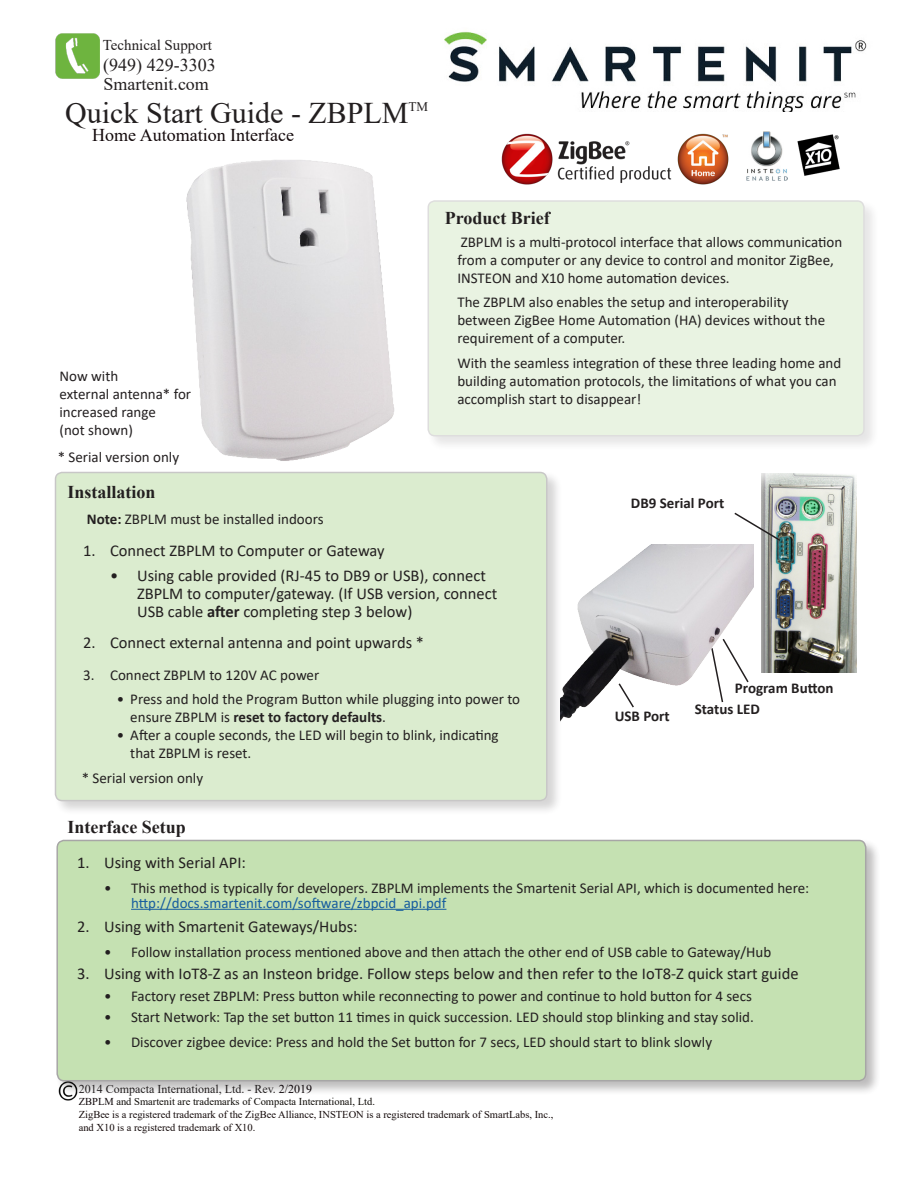
<style>
.page{position:relative;width:918px;height:1188px;background:#fff}
.page>*{position:absolute;margin:0;border:0;box-sizing:border-box;transform-origin:0 0}
.t1{font:30px "Times New Roman";color:#231f20}
.t2{font:700 18px "Times New Roman";color:#231f20}
.t3{font:18px "Times New Roman";color:#231f20}
.t4{font:18px "Times New Roman";color:#13090b}
.t5{font:16.5px/18px "Calibri";color:#231f20}
.t6{font:15px/18px "Calibri";color:#231f20}
.t7{font:700 15px "Calibri";color:#231f20}
.t8{font:15px "Times New Roman";color:#231f20}
.t9{font:13.05px "Times New Roman";color:#231f20}
.t10{font:12px "Times New Roman";color:#231f20}
.t11{font:10.5px/12.6px "Times New Roman";color:#140a0a}
.t12{font:10.5px "Times New Roman";color:#0e0b07}
.s1{font-weight:700}
.s2{color:#175d9e}
.s3{color:#0e0609}
.s4{color:#0e0608}
</style>
<div class="page">
<img style="left:444px;top:31px;width:423px;height:81px">
<div style="left:426px;top:199px;width:454px;height:252px;background:#231f20;opacity:.75"></div>
<div style="left:428px;top:201px;width:436px;height:235px;background:#e9f3e2;border-radius:7px"></div>
<div style="left:428px;top:200px;width:437px;height:236px;border:2px solid #231f20;border-radius:7px"></div>
<div style="left:54px;top:470px;width:508px;height:346px;background:#231f20;opacity:.75"></div>
<div style="left:56px;top:472px;width:491px;height:329px;background:#dbeccf;border-radius:7px"></div>
<div style="left:55px;top:472px;width:493px;height:329px;border:2px solid #231f20;border-radius:7px"></div>
<div style="left:55px;top:838px;width:826px;height:259px;background:#231f20;opacity:.75"></div>
<div style="left:57px;top:840px;width:809px;height:241px;background:#c5e1b2;border-radius:7px"></div>
<div style="left:56px;top:840px;width:810px;height:241px;border:2px solid #231f20;border-radius:7px"></div>
<img style="left:55px;top:33px;width:45px;height:46px">
<img style="left:58px;top:1082px;width:19px;height:19px">
<img style="left:746px;top:131px;width:42px;height:50px">
<img style="left:797px;top:134px;width:43px;height:42px">
<img style="left:170px;top:160px;width:236px;height:315px">
<img style="left:762px;top:473px;width:95px;height:200px">
<svg style="left:734px;top:511px;width:48px;height:31px"></svg>
<img style="left:561px;top:545px;width:193px;height:181px">
<img style="left:502px;top:133px;width:227px;height:52px">
<hr style="left:131px;top:909px;width:315px;height:1px;background:#175d9e">
<p class="t8" style="left:103px;top:35px;width:111px">Technical Support</p>
<p class="t3" style="left:104px;top:72px;width:107px">Smartenit.com</p>
<p class="t1" style="left:65px;top:92px;width:345px">Quick Start Guide - ZBPLM</p>
<p class="t9" style="left:409px;top:97px;width:21px">TM</p>
<p class="t3" style="left:103px;top:52px;width:114px">(949) 429-3303</p>
<p class="t4" style="left:92px;top:123px;width:203px">Home Automation Interface</p>
<p class="t6" style="left:60px;top:367px;width:60px">Now with</p>
<p class="t6" style="left:60px;top:385px;width:133px">external antenna* for</p>
<p class="t6" style="left:60px;top:403px;width:98px">increased range</p>
<p class="t6" style="left:60px;top:421px;width:75px">(not shown)</p>
<p class="t6" style="left:58px;top:447px;width:123px">* Serial version only</p>
<p class="t2" style="left:68px;top:479px;width:90px">Installation</p>
<p class="t6" style="left:87px;top:510px;width:238px"><span class="s1">Note:</span> ZBPLM must be installed indoors</p>
<p class="t2" style="left:445px;top:205px;width:107px">Product Brief</p>
<p class="t6" style="left:457px;top:232px;width:386px">ZBPLM is a multi-protocol interface that allows communication from a computer or any device to control and monitor ZigBee,<br>INSTEON and X10 home automation devices.</p>
<p class="t6" style="left:457px;top:293px;width:369px">The ZBPLM also enables the setup and interoperability between ZigBee Home Automation (HA) devices without the requirement of a computer.</p>
<p class="t6" style="left:457px;top:354px;width:385px">With the seamless integration of these three leading home and building automation protocols, the limitations of what you can accomplish start to disappear!</p>
<p class="t7" style="left:631px;top:492px;width:95px">DB9 Serial Port</p>
<p class="t5" style="left:83px;top:541px;width:303px">1. Connect ZBPLM to Computer or Gateway</p>
<p class="t5" style="left:137px;top:566px;width:362px;text-indent:-27px">• Using cable provided (RJ-45 to DB9 or USB), connect<br>ZBPLM to computer/gateway. (If USB version, connect<br>USB cable <span class="s1">after</span> completing step 3 below)</p>
<p class="t5" style="left:83px;top:633px;width:343px">2. Connect external antenna and point upwards *</p>
<p class="t6" style="left:83px;top:665px;width:238px">3. Connect ZBPLM to 120V AC power</p>
<p class="t6" style="left:130px;top:690px;width:391px;text-indent:-14px">• Press and hold the Program Button while plugging into power to ensure ZBPLM is <span class="s1">reset to factory defaults</span>.</p>
<p class="t6" style="left:130px;top:726px;width:370px;text-indent:-14px">• After a couple seconds, the LED will begin to blink, indicating that ZBPLM is reset.</p>
<p class="t6" style="left:82px;top:768px;width:123px">* Serial version only</p>
<p class="t7" style="left:615px;top:705px;width:57px">USB Port</p>
<p class="t7" style="left:735px;top:678px;width:100px">Program Button</p>
<p class="t7" style="left:695px;top:699px;width:67px">Status LED</p>
<p class="t2" style="left:68px;top:814px;width:120px">Interface Setup</p>
<p class="t5" style="left:77px;top:853px;width:170px">1. Using with Serial API:</p>
<p class="t6" style="left:131px;top:880px;width:680px;line-height:15px;text-indent:-27px">• This method is typically for developers. ZBPLM implements the Smartenit Serial API, which is documented here: <span class="s2">http://docs.smartenit.com/software/zbpcid_api.pdf</span></p>
<p class="t5" style="left:77px;top:917px;width:282px">2. Using with Smartenit Gateways/Hubs:</p>
<p class="t6" style="left:104px;top:943px;width:669px">• Follow installation process mentioned above and then attach the other end of USB cable to Gateway/Hub</p>
<p class="t5" style="left:77px;top:964px;width:723px">3. Using with IoT8-Z as an Insteon bridge. Follow steps below and then refer to the IoT8-Z quick start guide</p>
<p class="t6" style="left:104px;top:986px;width:649px">• Factory reset ZBPLM: Press button while reconnecting to power and continue to hold button for 4 secs</p>
<p class="t6" style="left:104px;top:1008px;width:651px">• Start Network: Tap the set button 11 times in quick succession. LED should stop blinking and stay solid.</p>
<p class="t6" style="left:104px;top:1033px;width:610px">• Discover zigbee device: Press and hold the Set button for 7 secs, LED should start to blink slowly</p>
<p class="t10" style="left:79px;top:1080px;width:235px">2014 Compacta International, Ltd. - Rev. <span class="s3">2/2019</span></p>
<p class="t12" style="left:79px;top:1095px;width:298px"><span class="s4">ZBPLM</span> and Smartenit are trademarks of Compacta International, Ltd.</p>
<p class="t11" style="left:79px;top:1108px;width:476px">ZigBee is a registered trademark of the ZigBee Alliance, INSTEON is a registered trademark of SmartLabs, Inc., and X10 is a registered trademark of X10.</p>
</div>
